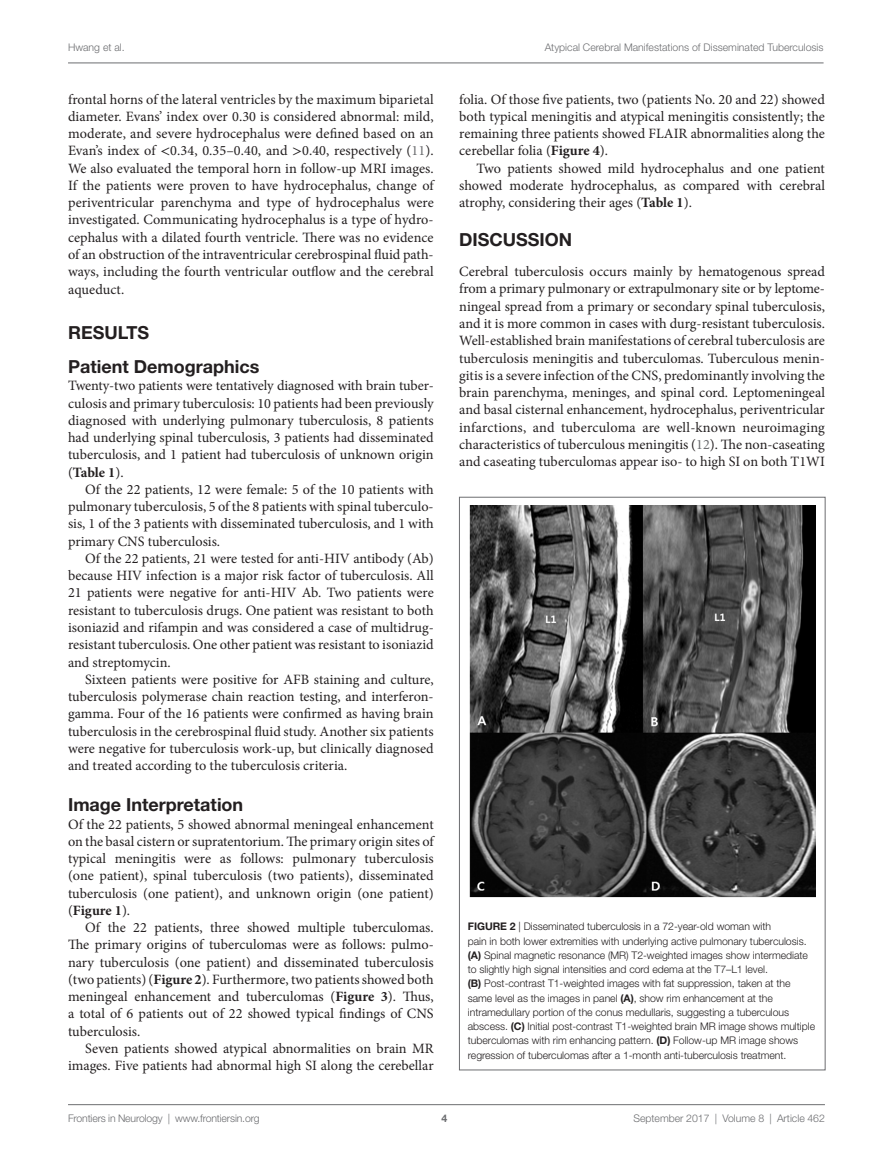
<style>
.page{position:relative;width:893px;height:1170px;background:#fff}
.page>*{position:absolute;margin:0;border:0;box-sizing:border-box;transform-origin:0 0}
.t1{font:700 18px/33.8px "Helvetica Neue LT Std";color:#231f20}
.t2{font:14.25px/17.2px "Minion Pro";color:#231f20;text-align:justify}
.t3{font:300 10.5px/14.2px "Helvetica Neue LT Std";letter-spacing:-.005em;color:#231f20}
.t4{font:300 10.5px "Helvetica Neue LT Std";color:#6c6d70}
.t5{font:700 10.5px "Helvetica Neue LT Std";color:#6c6d70}
.s1{font-family:"STIX General"}
.s2{color:#6c6d70}
.s3{font-weight:700}
</style>
<div class="page">
<img style="left:469px;top:505px;width:346px;height:393px">
<hr style="left:68px;top:63px;width:756px;height:1px;background:#6c6d70">
<hr style="left:68px;top:1104px;width:757px;height:1px;background:#6c6d70">
<p class="t4" style="left:68px;top:41px;width:58px">Hwang et al.</p>
<p class="t4" style="left:545px;top:41px;width:280px">Atypical Cerebral Manifestations of Disseminated Tuberculosis</p>
<p class="t2" style="left:68px;top:90px;width:367px">frontal horns of the lateral ventricles by the maximum biparietal diameter. Evans’ index over 0.30 is considered abnormal: mild, moderate, and severe hydrocephalus were defined based on an Evan’s index of <span class="s1">&lt;</span>0.34, 0.35–0.40, and <span class="s1">&gt;</span>0.40, respectively (<span class="s2">11</span>).<br>We also evaluated the temporal horn in follow-up MRI images.<br>If the patients were proven to have hydrocephalus, change of periventricular parenchyma and type of hydrocephalus were investigated. Communicating hydrocephalus is a type of hydro&shy;cephalus with a dilated fourth ventricle. There was no evidence of an obstruction of the intraventricular cerebrospinal fluid path&shy;ways, including the fourth ventricular outflow and the cerebral aqueduct.</p>
<p class="t1" style="left:68px;top:315px;width:13px">RES</p>
<p class="t1" style="left:68px;top:315px;width:193px;text-indent:36px">ULTS<br>Patient Demographics</p>
<p class="t2" style="left:68px;top:377px;width:367px">Twenty-two patients were tentatively diagnosed with brain tuber&shy;culosis and primary tuberculosis: 10 patients had been previously diagnosed with underlying pulmonary tuberculosis, 8 patients had underlying spinal tuberculosis, 3 patients had disseminated tuberculosis, and 1 patient had tuberculosis of unknown origin (<span class="s3">Table 1</span>).</p>
<p class="t2" style="left:68px;top:480px;width:367px;text-indent:17px">Of the 22 patients, 12 were female: 5 of the 10 patients with pulmonary tuberculosis, 5 of the 8 patients with spinal tuberculo&shy;sis, 1 of the 3 patients with disseminated tuberculosis, and 1 with primary CNS tuberculosis.</p>
<p class="t2" style="left:68px;top:549px;width:367px;text-indent:17px">Of the 22 patients, 21 were tested for anti-HIV antibody (Ab) because HIV infection is a major risk factor of tuberculosis. All 21 patients were negative for anti-HIV Ab. Two patients were resistant to tuberculosis drugs. One patient was resistant to both isoniazid and rifampin and was considered a case of multidrug&shy;resistant tuberculosis. One other patient was resistant to isoniazid and streptomycin.</p>
<p class="t2" style="left:68px;top:670px;width:367px;text-indent:17px">Sixteen patients were positive for AFB staining and culture, tuberculosis polymerase chain reaction testing, and interferon&shy;gamma. Four of the 16 patients were confirmed as having brain tuberculosis in the cerebrospinal fluid study. Another six patients were negative for tuberculosis work-up, but clinically diagnosed and treated according to the tuberculosis criteria.</p>
<p class="t1" style="left:68px;top:787px;width:177px">Image Interpretation</p>
<p class="t2" style="left:68px;top:815px;width:367px">Of the 22 patients, 5 showed abnormal meningeal enhancement on the basal cistern or supratentorium. The primary origin sites of typical meningitis were as follows: pulmonary tuberculosis (one patient), spinal tuberculosis (two patients), disseminated tuberculosis (one patient), and unknown origin (one patient) (<span class="s3">Figure 1</span>).</p>
<p class="t2" style="left:68px;top:918px;width:367px;text-indent:17px">Of the 22 patients, three showed multiple tuberculomas.<br>The primary origins of tuberculomas were as follows: pulmo&shy;nary tuberculosis (one patient) and disseminated tuberculosis (two patients) (<span class="s3">Figure 2</span>). Furthermore, two patients showed both meningeal enhancement and tuberculomas (<span class="s3">Figure 3</span>). Thus, a total of 6 patients out of 22 showed typical findings of CNS tuberculosis.</p>
<p class="t2" style="left:68px;top:1039px;width:367px;text-align:right">Seven patients showed atypical abnormalities on brain MR images. Five patients had abnormal high SI along the cerebellar</p>
<p class="t2" style="left:459px;top:90px;width:367px">folia. Of those five patients, two (patients No. 20 and 22) showed both typical meningitis and atypical meningitis consistently; the remaining three patients showed FLAIR abnormalities along the cerebellar folia (<span class="s3">Figure 4</span>).</p>
<p class="t2" style="left:459px;top:160px;width:367px;text-indent:17px">Two patients showed mild hydrocephalus and one patient showed moderate hydrocephalus, as compared with cerebral atrophy, considering their ages (<span class="s3">Table 1</span>).</p>
<p class="t1" style="left:459px;top:222px;width:112px">DISCUSSION</p>
<p class="t2" style="left:459px;top:263px;width:367px">Cerebral tuberculosis occurs mainly by hematogenous spread from a primary pulmonary or extrapulmonary site or by leptome&shy;ningeal spread from a primary or secondary spinal tuberculosis, and it is more common in cases with durg-resistant tuberculosis.<br>Well-established brain manifestations of cerebral tuberculosis are tuberculosis meningitis and tuberculomas. Tuberculous menin&shy;gitis is a severe infection of the CNS, predominantly involving the brain parenchyma, meninges, and spinal cord. Leptomeningeal and basal cisternal enhancement, hydrocephalus, periventricular infarctions, and tuberculoma are well-known neuroimaging characteristics of tuberculous meningitis (<span class="s2">12</span>). The non-caseating and caseating tuberculomas appear iso- to high SI on both T1WI</p>
<p class="t3" style="left:468px;top:919px;width:349px"><span class="s3">Figure 2</span> | Disseminated tuberculosis in a 72-year-old woman with<br>pain in both lower extremities with underlying active pulmonary tuberculosis. <span class="s3">(A)</span> Spinal magnetic resonance (MR) T2-weighted images show intermediate to slightly high signal intensities and cord edema at the T7–L1 level.<br><span class="s3">(B)</span> Post-contrast T1-weighted images with fat suppression, taken at the same level as the images in panel <span class="s3">(A)</span>, show rim enhancement at the intramedullary portion of the conus medullaris, suggesting a tuberculous abscess. <span class="s3">(C)</span> Initial post-contrast T1-weighted brain MR image shows multiple tuberculomas with rim enhancing pattern. <span class="s3">(D)</span> Follow-up MR image shows regression of tuberculomas after a 1-month anti-tuberculosis treatment.</p>
<p class="t4" style="left:68px;top:1111px;width:193px">Frontiers in Neurology | www.frontiersin.org</p>
<p class="t4" style="left:633px;top:1111px;width:193px">September 2017 | Volume 8 | Article 462</p>
<p class="t5" style="left:441px;top:1111px;width:7px">4</p>
</div>
